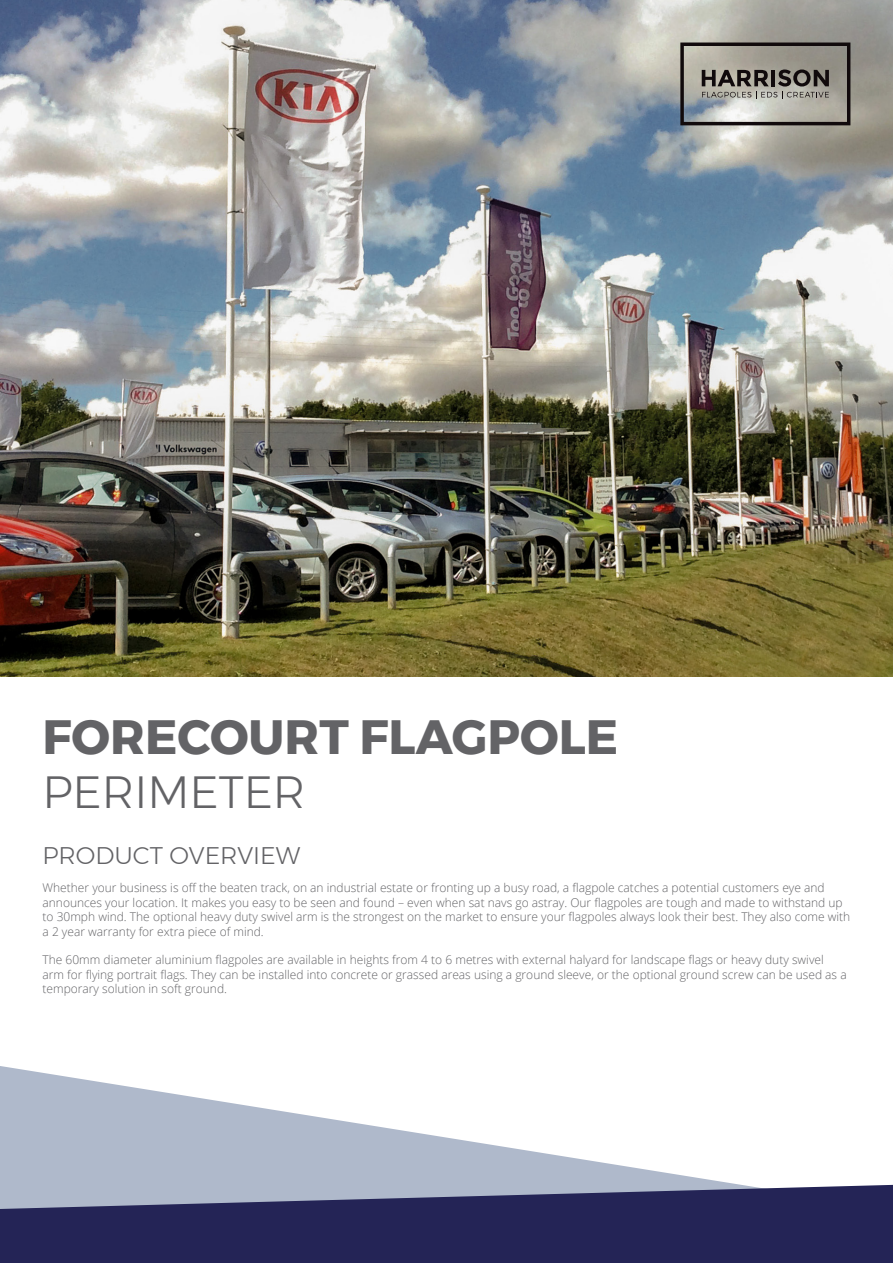
<style>
.page{position:relative;width:893px;height:1263px;background:#fff}
.page>*{position:absolute;margin:0;border:0;box-sizing:border-box;transform-origin:0 0}
.t1{font:700 48px "Montserrat";color:#636366}
.t2{font:300 45px "Montserrat";color:#636366}
.t3{font:300 24px "Montserrat";color:#636366}
.t4{font:300 12px/14.4px "Open Sans";color:#636366}
</style>
<div class="page">
<img style="left:0;top:0;width:893px;height:676px">
<svg style="left:680px;top:43px;width:170px;height:82px;background:#908d87"></svg>
<svg style="left:0;top:1066px;width:893px;height:119px"></svg>
<svg style="left:0;top:1185px;width:893px;height:78px;background:#393b68"></svg>
<p class="t1" style="left:43px;top:699px;width:577px">FORECOURT FLAGPOLE</p>
<p class="t2" style="left:43px;top:758px;width:264px">PERIMETER</p>
<p class="t3" style="left:43px;top:837px;width:259px">PRODUCT OVERVIEW</p>
<p class="t4" style="left:43px;top:880px;width:809px">Whether your business is off the beaten track, on an industrial estate or fronting up a busy road, a flagpole catches a potential customers eye and announces your location. It makes you easy to be seen and found – even when sat navs go astray. Our flagpoles are tough and made to withstand up to 30mph wind. The optional heavy duty swivel arm is the strongest on the market to ensure your flagpoles always look their best. They also come with a 2 year warranty for extra piece of mind.</p>
<p class="t4" style="left:43px;top:952px;width:806px">The 60mm diameter aluminium flagpoles are available in heights from 4 to 6 metres with external halyard for landscape flags or heavy duty swivel arm for flying portrait flags. They can be installed into concrete or grassed areas using a ground sleeve, or the optional ground screw can be used as a temporary solution in soft ground.</p>
</div>
